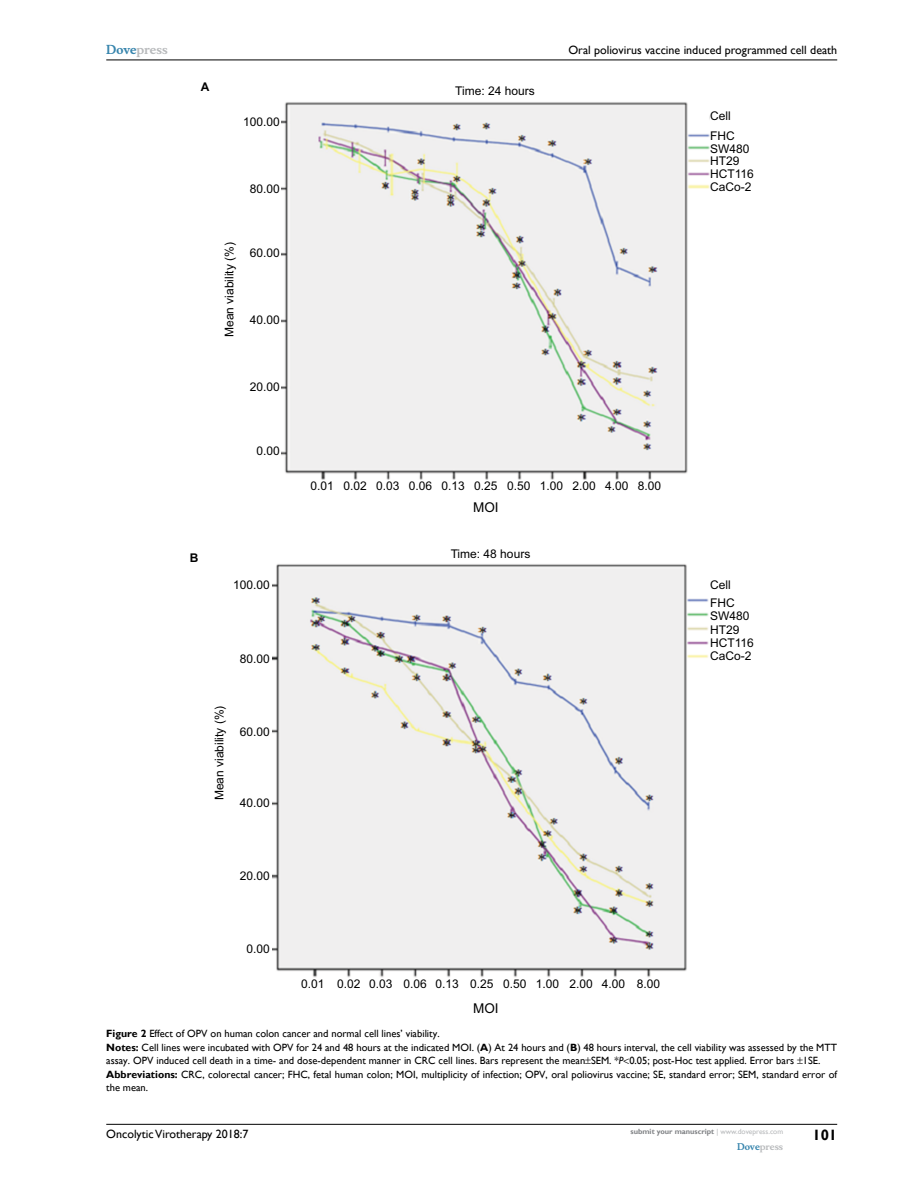
<style>
.page{position:relative;width:918px;height:1188px;background:#fff}
.page>*{position:absolute;margin:0;border:0;box-sizing:border-box;transform-origin:0 0}
.t1{font:700 15px "Gill Sans";color:#000}
.t2{font:13.5px "Arial";color:#000}
.t3{font:12px/12.8px "Arial";color:#000}
.t4{font:12px "Gill Sans";color:#000}
.t5{font:700 12px "Musee";color:#b8babc}
.t6{font:700 12px "Arial";color:#000}
.t7{font:10.5px/13.5px "Gill Sans";color:#000}
.t8{font:700 10.5px "Gill Sans";color:#000}
.t9{font:700 9px "Musee";color:#b8babc}
.t10{font:700 7.5px "Gill Sans";color:#808285}
.s1{color:#3785ad}
.s2{font-weight:700}
.s3{font-style:italic}
.s4{font-weight:400}
.s5{font-weight:400;color:#b8babc}
</style>
<div class="page">
<hr style="left:106px;top:1124px;width:731px;height:1px;background:#000">
<hr style="left:106px;top:60px;width:731px;height:1px;background:#000">
<img style="left:281px;top:102px;width:428px;height:377px">
<img style="left:273px;top:564px;width:436px;height:413px">
<p class="t5" style="left:106px;top:43px;width:63px"><span class="s1">Dove</span>press</p>
<p class="t6" style="left:201px;top:78px;width:10px">A</p>
<p class="t3" style="left:455px;top:84px;width:81px">Time: 24 hours</p>
<p class="t3" style="left:243px;top:116px;width:38px">100.00</p>
<p class="t3" style="left:250px;top:183px;width:32px">80.00</p>
<p class="t3" style="left:223px;top:337px;width:96px;rotate:-90deg">Mean viability (%)</p>
<p class="t3" style="left:250px;top:247px;width:32px">60.00</p>
<p class="t3" style="left:250px;top:314px;width:32px">40.00</p>
<p class="t3" style="left:250px;top:381px;width:32px">20.00</p>
<p class="t3" style="left:257px;top:445px;width:25px">0.00</p>
<p class="t4" style="left:568px;top:43px;width:270px">Oral poliovirus vaccine induced programmed cell death</p>
<p class="t3" style="left:710px;top:106px;width:26px;line-height:19.8px">Cell<br>FHC</p>
<p class="t3" style="left:710px;top:142px;width:45px">SW480<br>HT29<br>HCT116</p>
<p class="t3" style="left:710px;top:180px;width:43px">CaCo-2</p>
<p class="t6" style="left:190px;top:550px;width:10px">B</p>
<p class="t3" style="left:233px;top:579px;width:38px">100.00</p>
<p class="t3" style="left:240px;top:652px;width:32px">80.00</p>
<p class="t3" style="left:213px;top:800px;width:96px;rotate:-90deg">Mean viability (%)</p>
<p class="t3" style="left:240px;top:725px;width:32px">60.00</p>
<p class="t3" style="left:240px;top:797px;width:32px">40.00</p>
<p class="t3" style="left:311px;top:480px;width:25px">0.01</p>
<p class="t3" style="left:343px;top:480px;width:156px">0.02 0.03 0.06 0.13 0.25</p>
<p class="t2" style="left:473px;top:498px;width:27px">MOI</p>
<p class="t3" style="left:507px;top:480px;width:156px">0.50 1.00 2.00 4.00 8.00</p>
<p class="t3" style="left:451px;top:547px;width:81px">Time: 48 hours</p>
<p class="t3" style="left:710px;top:576px;width:26px;line-height:17.4px">Cell<br>FHC</p>
<p class="t3" style="left:710px;top:609px;width:45px;line-height:13.4px">SW480<br>HT29<br>HCT116</p>
<p class="t3" style="left:710px;top:650px;width:43px">CaCo-2</p>
<p class="t3" style="left:240px;top:869px;width:32px">20.00</p>
<p class="t3" style="left:247px;top:942px;width:25px">0.00</p>
<p class="t3" style="left:301px;top:978px;width:360px">0.01 0.02 0.03 0.06 0.13 0.25 0.50 1.00 2.00 4.00 8.00</p>
<p class="t2" style="left:473px;top:999px;width:27px">MOI</p>
<p class="t7" style="left:106px;top:1027px;width:732px"><span class="s2">Figure 2</span> Effect of OPV on human colon cancer and normal cell lines’ viability.<br><span class="s2">Notes:</span> Cell lines were incubated with OPV for 24 and 48 hours at the indicated MOI. (<span class="s2">A</span>) At 24 hours and (<span class="s2">B</span>) 48 hours interval, the cell viability was assessed by the MTT assay. OPV induced cell death in a time- and dose-dependent manner in CRC</p>
<p class="t7" style="left:439px;top:1054px;width:383px">cell lines. Bars represent the mean SEM. *<span class="s3">P</span> 0.05; post-Hoc test applied. Error bars 1SE.</p>
<p class="t8" style="left:106px;top:1068px;width:83px">Abbreviations: <span class="s4">CRC</span></p>
<p class="t7" style="left:202px;top:1068px;width:636px">, colorectal cancer; FHC, fetal human colon; MOI, multiplicity of infection; OPV, oral poliovirus vaccine; SE, standard error; SEM, standard error of</p>
<p class="t7" style="left:106px;top:1081px;width:43px">the mean.</p>
<p class="t4" style="left:106px;top:1127px;width:144px">Oncolytic Virotherapy 2018:7</p>
<p class="t10" style="left:631px;top:1127px;width:154px">submit your manuscript <span class="s5">| www.dovepress.com</span></p>
<p class="t9" style="left:737px;top:1141px;width:48px"><span class="s1">Dove</span>press</p>
<h1 class="t1" style="left:812px;top:1126px;width:26px">101</h1>
</div>
